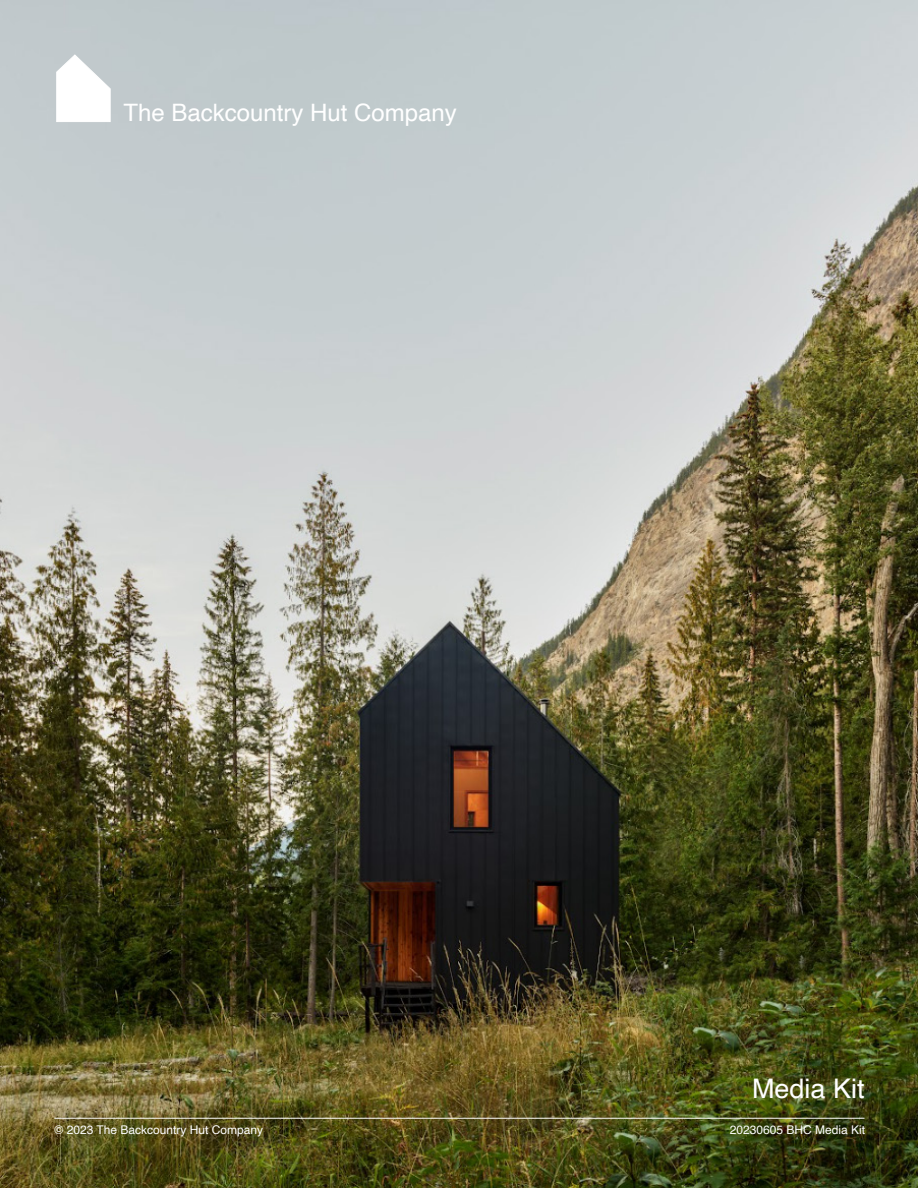
<style>
.page{position:relative;width:918px;height:1188px;background:#fff}
.page>*{position:absolute;margin:0;border:0;box-sizing:border-box;transform-origin:0 0}
.t1{font:27px "Helvetica";color:#fff}
.t2{font:24px "Helvetica";color:#fff}
.t3{font:12px "Helvetica";color:#fff}
</style>
<div class="page">
<img style="left:0;top:0;width:918px;height:1188px">
<hr style="left:55px;top:1118px;width:810px;height:1px;background:#fff">
<svg style="left:56px;top:54px;width:55px;height:68px"></svg>
<h2 class="t2" style="left:124px;top:94px;width:335px">The Backcountry Hut Company</h2>
<h1 class="t1" style="left:752px;top:1068px;width:114px">Media Kit</h1>
<p class="t3" style="left:55px;top:1120px;width:210px">© 2023 The Backcountry Hut Company</p>
<p class="t3" style="left:730px;top:1120px;width:137px">20230605 BHC Media Kit</p>
<p class="t3" style="left:87px;top:1120px;width:8px">2</p>
<p class="t3" style="left:825px;top:1120px;width:42px">230605</p>
</div>
